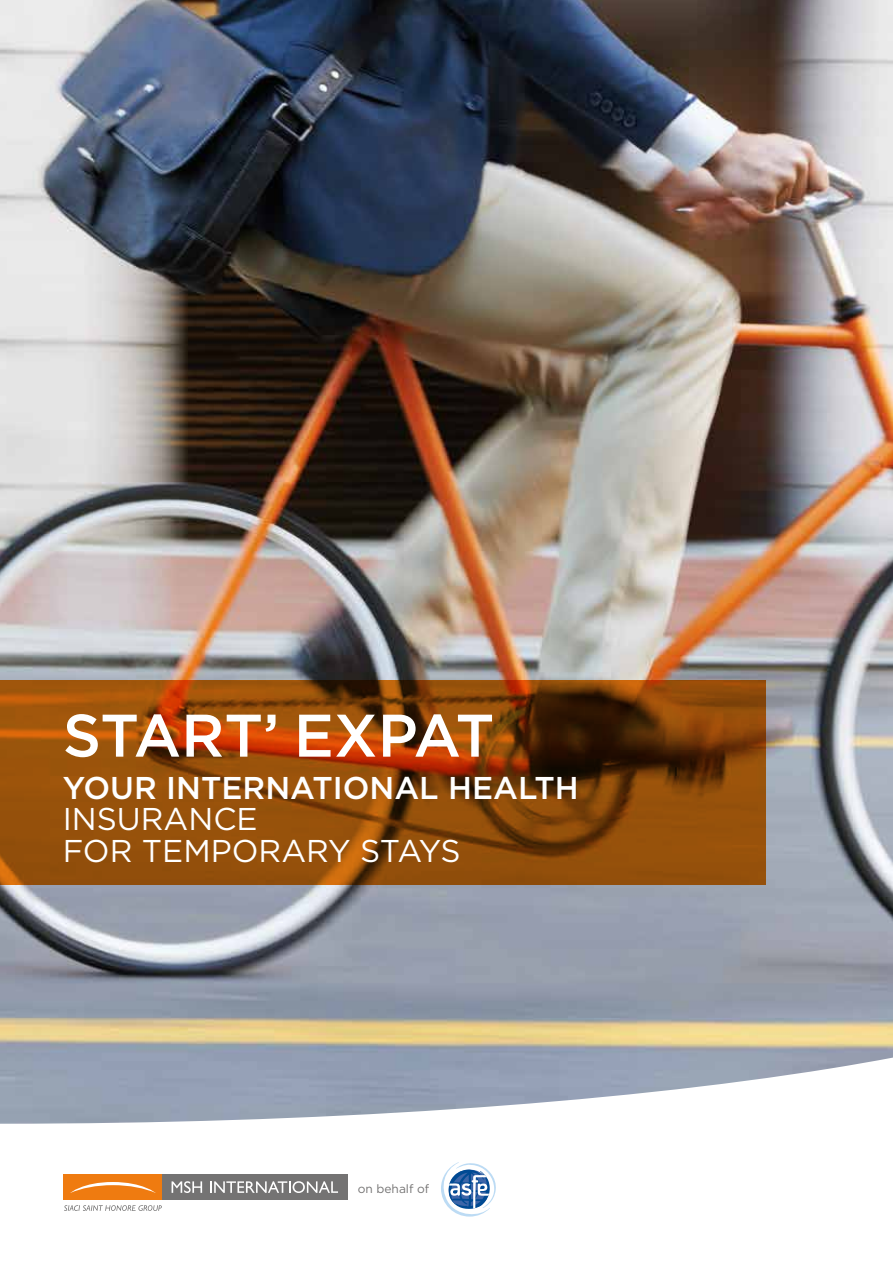
<style>
.page{position:relative;width:893px;height:1263px;background:#fff}
.page>*{position:absolute;margin:0;border:0;box-sizing:border-box;transform-origin:0 0}
.t1{font:500 60px "Gotham HTF";letter-spacing:-.01em;color:#fff}
.t2{font:31.5px/31.5px "Gotham HTF";color:#fff}
.t3{font:500 31.5px "Gotham HTF";color:#fff}
.t4{font:12px "Gotham HTF";color:#747373}
</style>
<div class="page">
<img style="left:0;top:0;width:893px;height:1124px">
<svg style="left:0;top:680px;width:765px;height:204px;background:#8b4608"></svg>
<svg style="left:441px;top:1162px;width:55px;height:55px"></svg>
<div style="left:64px;top:1174px;width:98px;height:25px;background:#ef7b10"></div>
<svg style="left:70px;top:1182px;width:86px;height:11px"></svg>
<div style="left:162px;top:1174px;width:186px;height:25px;background:#747373"></div>
<svg style="left:172px;top:1181px;width:30px;height:12px"></svg>
<svg style="left:210px;top:1181px;width:128px;height:12px"></svg>
<svg style="left:64px;top:1205px;width:98px;height:6px"></svg>
<h1 class="t1" style="left:63px;top:701px;width:433px">START’ EXPAT</h1>
<p class="t3" style="left:63px;top:770px;width:518px">YOUR INTERNATIONAL HEALTH</p>
<p class="t2" style="left:63px;top:803px;width:399px">INSURANCE<br>FOR TEMPORARY STAYS</p>
<p class="t4" style="left:358px;top:1182px;width:73px">on behalf of</p>
</div>
